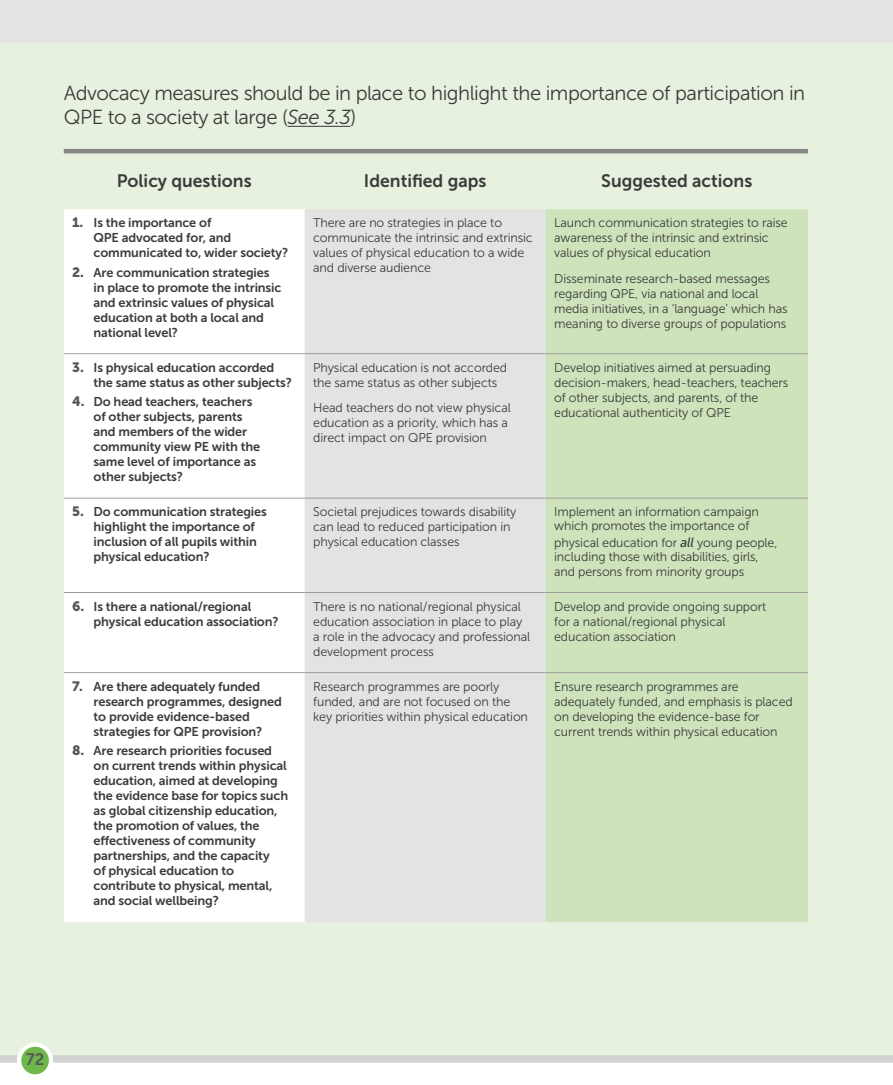
<style>
.page{position:relative;width:893px;height:1085px;background:#fff}
.page>*{position:absolute;margin:0;border:0;box-sizing:border-box;transform-origin:0 0}
.t1{font:20.25px/24px "Museo Sans 300";letter-spacing:-.025em;color:#3c3c3b}
.t2{font:18px "Museo Sans 700";color:#3c3c3b}
.t3{font:16.5px "Museo Sans 700";color:#575756}
.t4{font:12.75px/15px "Museo Sans 300";letter-spacing:-.01em;color:#3c3c3b}
.t5{font:12.75px/15px "Museo Sans 700";letter-spacing:-.01em;color:#3c3c3b}
.s1{font-style:italic}
.s2{font-family:"Museo Sans 900";font-size:13.5px;color:#575756}
.s3{font-family:"Museo Sans 500";font-style:italic;font-size:13.5px}
</style>
<div class="page">
<div style="left:0;top:36px;width:893px;height:1022px;background:#e7f1df"></div>
<div style="left:0;top:0;width:893px;height:43px;background:#e3e3e3"></div>
<div style="left:0;top:1054px;width:893px;height:8px;background:#d2d2d2"></div>
<svg style="left:19px;top:1044px;width:32px;height:32px"></svg>
<div style="left:17px;top:1042px;width:36px;height:36px;border:4px solid #fff;border-radius:50%"></div>
<hr style="left:288px;top:126px;width:62px;height:1px;background:#3c3c3b">
<hr style="left:64px;top:149px;width:744px;height:4px;background:#878787">
<div style="left:64px;top:209px;width:241px;height:713px;background:#fff"></div>
<div style="left:305px;top:209px;width:241px;height:713px;background:#e3e3e3"></div>
<div style="left:546px;top:209px;width:262px;height:713px;background:#cee3bb"></div>
<hr style="left:64px;top:353px;width:241px;height:1px;background:#9d9d9c">
<hr style="left:305px;top:353px;width:241px;height:1px;background:#9d9d9c">
<hr style="left:546px;top:353px;width:262px;height:1px;background:#9d9d9c">
<hr style="left:64px;top:497px;width:241px;height:1px;background:#9d9d9c">
<hr style="left:305px;top:497px;width:241px;height:1px;background:#9d9d9c">
<hr style="left:546px;top:497px;width:262px;height:1px;background:#9d9d9c">
<hr style="left:64px;top:592px;width:241px;height:1px;background:#9d9d9c">
<hr style="left:305px;top:592px;width:241px;height:1px;background:#9d9d9c">
<hr style="left:546px;top:592px;width:262px;height:1px;background:#9d9d9c">
<hr style="left:64px;top:672px;width:241px;height:1px;background:#9d9d9c">
<hr style="left:305px;top:672px;width:241px;height:1px;background:#9d9d9c">
<hr style="left:546px;top:672px;width:262px;height:1px;background:#9d9d9c">
<h1 class="t1" style="left:64px;top:81px;width:743px">Advocacy measures should be in place to highlight the importance of participation in<br>QPE to a society at large (<span class="s1">See 3.3</span>)</h1>
<h2 class="t2" style="left:117px;top:170px;width:136px">Policy questions</h2>
<h2 class="t2" style="left:364px;top:170px;width:124px">Identified gaps</h2>
<h2 class="t2" style="left:601px;top:170px;width:153px">Suggested actions</h2>
<p class="t5" style="left:94px;top:215px;width:196px;text-indent:-21px"><span class="s2">1.</span> Is the importance of<br>QPE advocated for, and communicated to, wider society?</p>
<p class="t5" style="left:94px;top:265px;width:189px;text-indent:-21px"><span class="s2">2.</span> Are communication strategies in place to promote the intrinsic and extrinsic values of physical education at both a local and national level?</p>
<p class="t4" style="left:313px;top:215px;width:221px">There are no strategies in place to communicate the intrinsic and extrinsic values of physical education to a wide and diverse audience</p>
<p class="t4" style="left:554px;top:215px;width:235px">Launch communication strategies to raise awareness of the intrinsic and extrinsic values of physical education</p>
<p class="t4" style="left:554px;top:271px;width:235px">Disseminate research-based messages regarding QPE, via national and local media initiatives, in a ‘language’ which has meaning to diverse groups of populations</p>
<p class="t5" style="left:94px;top:360px;width:200px;text-indent:-21px"><span class="s2">3.</span> Is physical education accorded the same status as other subjects?</p>
<p class="t5" style="left:94px;top:394px;width:168px;text-indent:-21px"><span class="s2">4.</span> Do head teachers, teachers of other subjects, parents and members of the wider community view PE with the same level of importance as other subjects?</p>
<p class="t4" style="left:313px;top:360px;width:196px">Physical education is not accorded the same status as other subjects</p>
<p class="t4" style="left:313px;top:400px;width:199px">Head teachers do not view physical education as a priority, which has a direct impact on QPE provision</p>
<p class="t4" style="left:554px;top:360px;width:236px">Develop initiatives aimed at persuading decision-makers, head-teachers, teachers of other subjects, and parents, of the educational authenticity of QPE</p>
<p class="t5" style="left:94px;top:504px;width:175px;text-indent:-21px"><span class="s2">5.</span> Do communication strategies highlight the importance of inclusion of all pupils within physical education?</p>
<p class="t4" style="left:313px;top:504px;width:205px">Societal prejudices towards disability can lead to reduced participation in physical education classes</p>
<p class="t4" style="left:554px;top:504px;width:206px;line-height:14.2px">Implement an information campaign which promotes the importance of</p>
<p class="t4" style="left:554px;top:535px;width:225px;line-height:14.2px">physical education for <span class="s3">all</span> young people, including those with disabilities, girls, and persons from minority groups</p>
<p class="t5" style="left:94px;top:598px;width:187px;text-indent:-21px"><span class="s2">6.</span> Is there a national/regional physical education association?</p>
<p class="t4" style="left:313px;top:598px;width:218px">There is no national/regional physical education association in place to play a role in the advocacy and professional development process</p>
<p class="t4" style="left:554px;top:598px;width:214px">Develop and provide ongoing support for a national/regional physical education association</p>
<p class="t5" style="left:94px;top:678px;width:190px;text-indent:-21px"><span class="s2">7.</span> Are there adequately funded research programmes, designed to provide evidence-based strategies for QPE provision?</p>
<p class="t5" style="left:94px;top:743px;width:196px;text-indent:-21px"><span class="s2">8.</span> Are research priorities focused on current trends within physical education, aimed at developing the evidence base for topics such as global citizenship education, the promotion of values, the effectiveness of community partnerships, and the capacity<br>of physical education to contribute to physical, mental, and social wellbeing?</p>
<p class="t4" style="left:313px;top:678px;width:216px">Research programmes are poorly funded, and are not focused on the key priorities within physical education</p>
<p class="t4" style="left:554px;top:678px;width:240px">Ensure research programmes are adequately funded, and emphasis is placed on developing the evidence-base for current trends within physical education</p>
<p class="t3" style="left:26px;top:1050px;width:20px">72</p>
</div>
